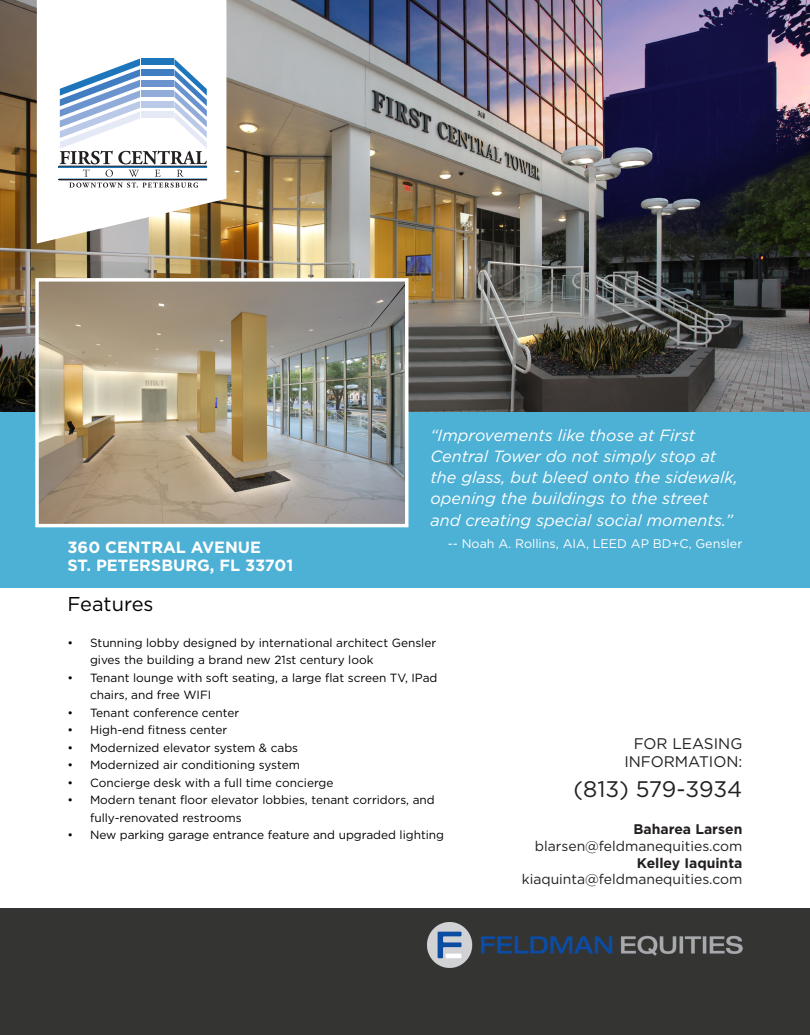
<style>
.page{position:relative;width:810px;height:1035px;background:#fff}
.page>*{position:absolute;margin:0;border:0;box-sizing:border-box;transform-origin:0 0}
.t1{font:22.5px "Gotham";letter-spacing:-.005em;color:#231f20}
.t2{font:20px "Gotham";color:#000}
.t3{font:italic 16.25px/21.2px "Gotham";color:#fff}
.t4{font:700 16.25px "Gotham";color:#fff}
.t5{font:15.38px "Gotham";color:#231f20}
.t6{font:14px "Gotham";color:#231f20}
.t7{font:700 14px "Gotham";color:#231f20}
.t8{font:12.5px "Gotham";color:#fff}
.t9{font:11.88px/17.5px "Gotham";color:#000}
</style>
<div class="page">
<div style="left:0;top:411px;width:810px;height:177px;background:#4db0d5"></div>
<img style="left:0;top:0;width:810px;height:411px">
<img style="left:39px;top:282px;width:366px;height:241px">
<div style="left:35px;top:278px;width:374px;height:249px;border:3px solid #fff"></div>
<div style="left:0;top:908px;width:810px;height:127px;background:#343433"></div>
<svg style="left:37px;top:0;width:189px;height:244px"></svg>
<img style="left:427px;top:922px;width:315px;height:46px">
<hr style="left:59px;top:166px;width:148px;height:1px;background:#231f20">
<hr style="left:59px;top:167px;width:148px;height:1px;background:#1d76bc">
<hr style="left:59px;top:179px;width:148px;height:1px;background:#1d76bc">
<hr style="left:59px;top:180px;width:148px;height:1px;background:#231f20">
<svg style="left:60px;top:59px;width:147px;height:129px"></svg>
<p class="t3" style="left:430px;top:424px;width:309px">“Improvements like those at First Central Tower do not simply stop at the glass, but bleed onto the sidewalk, opening the buildings to the street and creating special social moments.”</p>
<p class="t4" style="left:68px;top:536px;width:195px">360 CENTRAL AVENUE</p>
<p class="t8" style="left:448px;top:536px;width:296px">-- Noah A. Rollins, AIA, LEED AP BD+C, Gensler</p>
<p class="t4" style="left:68px;top:555px;width:227px">ST. PETERSBURG, FL 33701</p>
<p class="t2" style="left:68px;top:591px;width:88px">Features</p>
<p class="t9" style="left:90px;top:633px;width:348px;text-indent:-22px">• Stunning lobby designed by international architect Gensler gives the building a brand new 21st century look</p>
<p class="t9" style="left:90px;top:668px;width:349px;text-indent:-22px">• Tenant lounge with soft seating, a large flat screen TV, IPad chairs, and free WIFI</p>
<p class="t9" style="left:68px;top:703px;width:173px">• Tenant conference center</p>
<p class="t9" style="left:68px;top:721px;width:161px">• High-end fitness center</p>
<p class="t9" style="left:68px;top:738px;width:232px">• Modernized elevator system &amp; cabs</p>
<p class="t9" style="left:68px;top:756px;width:234px">• Modernized air conditioning system</p>
<p class="t9" style="left:68px;top:773px;width:268px">• Concierge desk with a full time concierge</p>
<p class="t9" style="left:90px;top:791px;width:346px;text-indent:-22px">• Modern tenant floor elevator lobbies, tenant corridors, and fully-renovated restrooms</p>
<p class="t9" style="left:68px;top:826px;width:378px">• New parking garage entrance feature and upgraded lighting</p>
<p class="t5" style="left:634px;top:733px;width:110px">FOR LEASING</p>
<p class="t5" style="left:624px;top:752px;width:120px">INFORMATION:</p>
<p class="t1" style="left:574px;top:775px;width:170px">(813) 579-3934</p>
<p class="t7" style="left:634px;top:820px;width:110px">Baharea Larsen</p>
<p class="t6" style="left:535px;top:837px;width:209px">blarsen@feldmanequities.com</p>
<p class="t7" style="left:637px;top:853px;width:107px">Kelley Iaquinta</p>
<p class="t6" style="left:522px;top:871px;width:222px">kiaquinta@feldmanequities.com</p>
</div>
